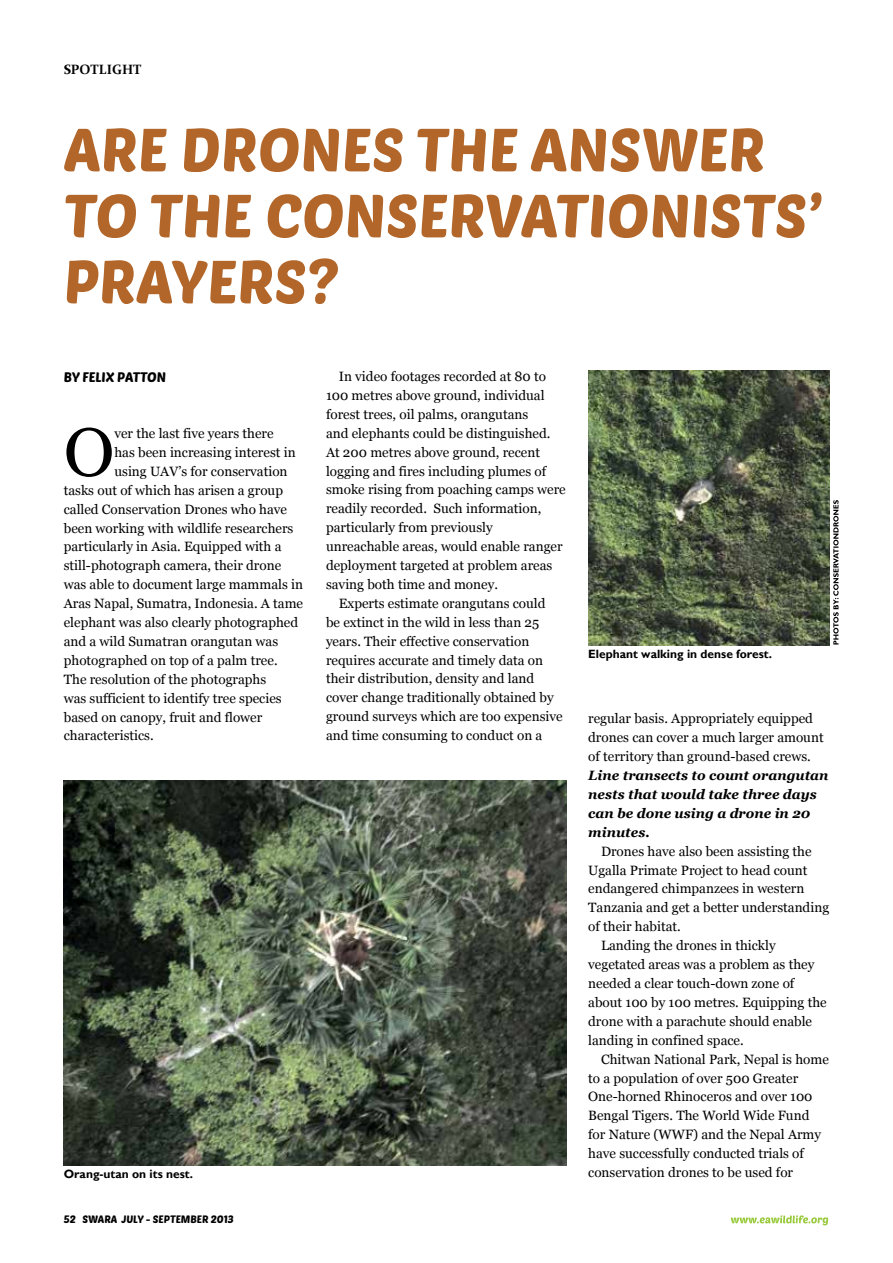
<style>
.page{position:relative;width:893px;height:1263px;background:#fff}
.page>*{position:absolute;margin:0;border:0;box-sizing:border-box;transform-origin:0 0}
.t1{font:68.1px "Georgia";color:#000}
.t2{font:60px/66px "Poetsen One";color:#b36629}
.t3{font:13.5px/18.9px "Georgia";color:#000}
.t4{font:italic 700 13.5px/18.9px "Georgia";color:#000}
.t5{font:13.5px "Poetsen One";color:#000}
.t6{font:700 13.5px "Constantia";color:#000}
.t7{font:700 12px "Gill Sans";color:#000}
.t8{font:10.5px "Poetsen One";color:#000}
</style>
<div class="page">
<svg style="left:731px;top:1215px;width:97px;height:10px"></svg>
<img style="left:64px;top:781px;width:503px;height:384px">
<img style="left:588px;top:371px;width:241px;height:274px">
<svg style="left:833px;top:500px;width:5px;height:144px"></svg>
<p class="t6" style="left:64px;top:60px;width:79px">SPOTLIGHT</p>
<h2 class="t2" style="left:64px;top:114px;width:760px">ARE DRONES THE ANSWER<br>TO THE CONSERVATIONISTS’<br>PRAYERS?</h2>
<p class="t5" style="left:64px;top:369px;width:104px">BY FELIX PATTON</p>
<h1 class="t1" style="left:64px;top:411px;width:52px">O</h1>
<p class="t3" style="left:114px;top:424px;width:161px">ver the last five years there</p>
<p class="t3" style="left:114px;top:443px;width:183px">has been increasing interest in</p>
<p class="t3" style="left:114px;top:462px;width:175px">using UAV’s for conservation</p>
<p class="t3" style="left:64px;top:481px;width:221px">tasks out of which has arisen a group</p>
<p class="t3" style="left:64px;top:500px;width:225px">called Conservation Drones who have</p>
<p class="t3" style="left:64px;top:519px;width:231px">been working with wildlife researchers</p>
<p class="t3" style="left:64px;top:538px;width:219px">particularly in Asia. Equipped with a</p>
<p class="t3" style="left:64px;top:556px;width:219px">still-photograph camera, their drone</p>
<p class="t3" style="left:64px;top:575px;width:241px">was able to document large mammals in</p>
<p class="t3" style="left:64px;top:594px;width:241px">Aras Napal, Sumatra, Indonesia. A tame</p>
<p class="t3" style="left:64px;top:613px;width:236px">elephant was also clearly photographed</p>
<p class="t3" style="left:64px;top:632px;width:216px">and a wild Sumatran orangutan was</p>
<p class="t3" style="left:64px;top:651px;width:215px">photographed on top of a palm tree.</p>
<p class="t3" style="left:64px;top:670px;width:204px">The resolution of the photographs</p>
<p class="t3" style="left:64px;top:689px;width:219px">was sufficient to identify tree species</p>
<p class="t3" style="left:64px;top:708px;width:200px">based on canopy, fruit and flower</p>
<p class="t3" style="left:64px;top:727px;width:91px">characteristics.</p>
<p class="t7" style="left:64px;top:1167px;width:131px">Orang-utan on its nest.</p>
<p class="t8" style="left:64px;top:1212px;width:172px">52 SWARA JULY - SEPTEMBER 2013</p>
<p class="t3" style="left:326px;top:367px;width:241px;text-indent:13px">In video footages recorded at 80 to 100 metres above ground, individual forest trees, oil palms, orangutans<br>and elephants could be distinguished.<br>At 200 metres above ground, recent logging and fires including plumes of smoke rising from poaching camps were readily recorded. Such information, particularly from previously unreachable areas, would enable ranger deployment targeted at problem areas saving both time and money.</p>
<p class="t3" style="left:326px;top:594px;width:238px;text-indent:13px">Experts estimate orangutans could be extinct in the wild in less than 25 years. Their effective conservation requires accurate and timely data on their distribution, density and land cover change traditionally obtained by ground surveys which are too expensive and time consuming to conduct on a</p>
<p class="t7" style="left:588px;top:646px;width:185px">Elephant walking in dense forest.</p>
<p class="t3" style="left:588px;top:709px;width:237px">regular basis. Appropriately equipped drones can cover a much larger amount of territory than ground-based crews.</p>
<p class="t4" style="left:588px;top:766px;width:242px">Line transects to count orangutan nests that would take three days can be done using a drone in 20 minutes.</p>
<p class="t3" style="left:601px;top:842px;width:212px">Drones have also been assisting the</p>
<p class="t3" style="left:588px;top:861px;width:221px">Ugalla Primate Project to head count</p>
<p class="t3" style="left:588px;top:880px;width:218px">endangered chimpanzees in western</p>
<p class="t3" style="left:588px;top:898px;width:242px">Tanzania and get a better understanding</p>
<p class="t3" style="left:588px;top:917px;width:94px">of their habitat.</p>
<p class="t3" style="left:601px;top:936px;width:176px">Landing the drones in thickly</p>
<p class="t3" style="left:588px;top:955px;width:228px">vegetated areas was a problem as they</p>
<p class="t3" style="left:588px;top:974px;width:208px">needed a clear touch-down zone of</p>
<p class="t3" style="left:588px;top:993px;width:240px">about 100 by 100 metres. Equipping the</p>
<p class="t3" style="left:588px;top:1012px;width:225px">drone with a parachute should enable</p>
<p class="t3" style="left:588px;top:1031px;width:157px">landing in confined space.</p>
<p class="t3" style="left:601px;top:1050px;width:229px">Chitwan National Park, Nepal is home</p>
<p class="t3" style="left:588px;top:1069px;width:212px">to a population of over 500 Greater</p>
<p class="t3" style="left:588px;top:1087px;width:226px">One-horned Rhinoceros and over 100</p>
<p class="t3" style="left:588px;top:1106px;width:223px">Bengal Tigers. The World Wide Fund</p>
<p class="t3" style="left:588px;top:1125px;width:234px">for Nature (WWF) and the Nepal Army</p>
<p class="t3" style="left:588px;top:1144px;width:217px">have successfully conducted trials of</p>
<p class="t3" style="left:588px;top:1163px;width:206px">conservation drones to be used for</p>
</div>
